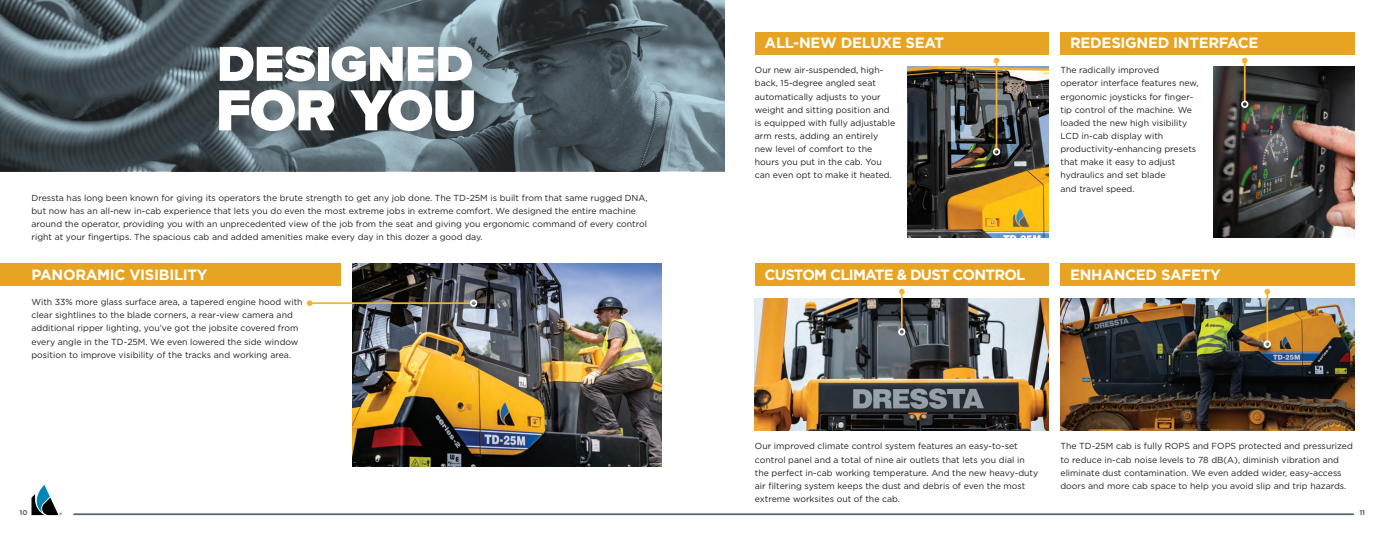
<style>
.page{position:relative;width:1386px;height:536px;background:#fff}
.page>*{position:absolute;margin:0;border:0;box-sizing:border-box;transform-origin:0 0}
.t1{font:900 60.02px "Proxima Nova";letter-spacing:-.02em;color:#fff}
.t2{font:900 50.84px "Proxima Nova";letter-spacing:-.005em;color:#fff}
.t3{font:700 14.88px "Gotham";letter-spacing:-.02em;color:#fff}
.t4{font:700 14.88px "Gotham";letter-spacing:-.05em;color:#fff}
.t5{font:8.75px/13.1px "Gotham";color:#231f20}
.t6{font:700 7px "Gotham";color:#57636f}
</style>
<div class="page">
<img style="left:1213px;top:66px;width:141px;height:171px">
<img style="left:1060px;top:298px;width:294px;height:132px">
<img style="left:352px;top:263px;width:310px;height:203px">
<img style="left:755px;top:298px;width:294px;height:132px">
<div style="left:1060px;top:263px;width:294px;height:23px;background:#e6a422"></div>
<div style="left:755px;top:32px;width:294px;height:22px;background:#e6a422"></div>
<div style="left:1060px;top:32px;width:294px;height:22px;background:#e6a422"></div>
<div style="left:0;top:263px;width:341px;height:23px;background:#e6a422"></div>
<svg style="left:0;top:0;width:724px;height:171px;background:#505e65"></svg>
<div style="left:755px;top:263px;width:294px;height:23px;background:#e6a422"></div>
<img style="left:908px;top:66px;width:141px;height:171px">
<hr style="left:996px;top:59px;width:1px;height:90px;background:#f5b332">
<hr style="left:1244px;top:59px;width:2px;height:43px;background:#f5b332">
<hr style="left:310px;top:302px;width:161px;height:2px;background:#f5b332">
<div style="left:993px;top:148px;width:7px;height:7px;border:2px solid #fff;border-radius:50%"></div>
<div style="left:1241px;top:101px;width:7px;height:7px;border:2px solid #fff;border-radius:50%"></div>
<div style="left:470px;top:299px;width:7px;height:8px;border:2px solid #fff;border-radius:50%"></div>
<svg style="left:994px;top:58px;width:5px;height:5px"></svg>
<svg style="left:1242px;top:58px;width:6px;height:5px"></svg>
<svg style="left:307px;top:300px;width:5px;height:6px"></svg>
<hr style="left:1266px;top:290px;width:2px;height:51px;background:#f5b332">
<hr style="left:901px;top:290px;width:2px;height:39px;background:#f5b332">
<div style="left:1264px;top:340px;width:7px;height:8px;border:2px solid #fff;border-radius:50%"></div>
<div style="left:898px;top:328px;width:7px;height:7px;border:2px solid #fff;border-radius:50%"></div>
<svg style="left:1264px;top:289px;width:6px;height:5px"></svg>
<svg style="left:899px;top:289px;width:6px;height:5px"></svg>
<div style="left:193px;top:21px;width:306px;height:135px;background:#231f20;opacity:.5"></div>
<svg style="left:32px;top:485px;width:30px;height:30px"></svg>
<hr style="left:73px;top:513px;width:1281px;height:2px;background:#57636f">
<h2 class="t2" style="left:217px;top:26px;width:257px">DESIGNED</h2>
<h1 class="t1" style="left:216px;top:65px;width:263px">FOR YOU</h1>
<p class="t5" style="left:32px;top:191px;width:618px">Dressta has long been known for giving its operators the brute strength to get any job done. The TD-25M is built from that same rugged DNA, but now has an all-new in-cab experience that lets you do even the most extreme jobs in extreme comfort. We designed the entire machine around the operator, providing you with an unprecedented view of the job from the seat and giving you ergonomic command of every control right at your fingertips. The spacious cab and added amenities make every day in this dozer a good day.</p>
<h3 class="t3" style="left:31px;top:265px;width:178px">PANORAMIC VISIBILITY</h3>
<p class="t5" style="left:31px;top:295px;width:273px">With 33% more glass surface area, a tapered engine hood with clear sightlines to the blade corners, a rear-view camera and additional ripper lighting, you’ve got the jobsite covered from every angle in the TD-25M. We even lowered the side window position to improve visibility of the tracks and working area.</p>
<h3 class="t3" style="left:765px;top:33px;width:181px">ALL-NEW DELUXE SEAT</h3>
<h3 class="t3" style="left:1070px;top:33px;width:190px">REDESIGNED INTERFACE</h3>
<p class="t5" style="left:755px;top:63px;width:142px">Our new air-suspended, high&shy;back, 15-degree angled seat automatically adjusts to your weight and sitting position and is equipped with fully adjustable arm rests, adding an entirely new level of comfort to the hours you put in the cab. You can even opt to make it heated.</p>
<p class="t5" style="left:1060px;top:63px;width:140px">The radically improved operator interface features new, ergonomic joysticks for finger&shy;tip control of the machine. We loaded the new high visibility<br>LCD in-cab display with productivity-enhancing presets that make it easy to adjust hydraulics and set blade<br>and travel speed.</p>
<h3 class="t4" style="left:765px;top:265px;width:262px">CUSTOM CLIMATE &amp; DUST CONTROL</h3>
<h3 class="t3" style="left:1070px;top:265px;width:152px">ENHANCED SAFETY</h3>
<p class="t5" style="left:755px;top:439px;width:285px">Our improved climate control system features an easy-to-set control panel and a total of nine air outlets that lets you dial in the perfect in-cab working temperature. And the new heavy-duty air filtering system keeps the dust and debris of even the most extreme worksites out of the cab.</p>
<p class="t5" style="left:1060px;top:439px;width:294px">The TD-25M cab is fully ROPS and FOPS protected and pressurized to reduce in-cab noise levels to 78 dB(A), diminish vibration and eliminate dust contamination. We even added wider, easy-access doors and more cab space to help you avoid slip and trip hazards.</p>
<p class="t6" style="left:20px;top:508px;width:10px">10</p>
<p class="t6" style="left:1359px;top:508px;width:7px">11</p>
</div>
